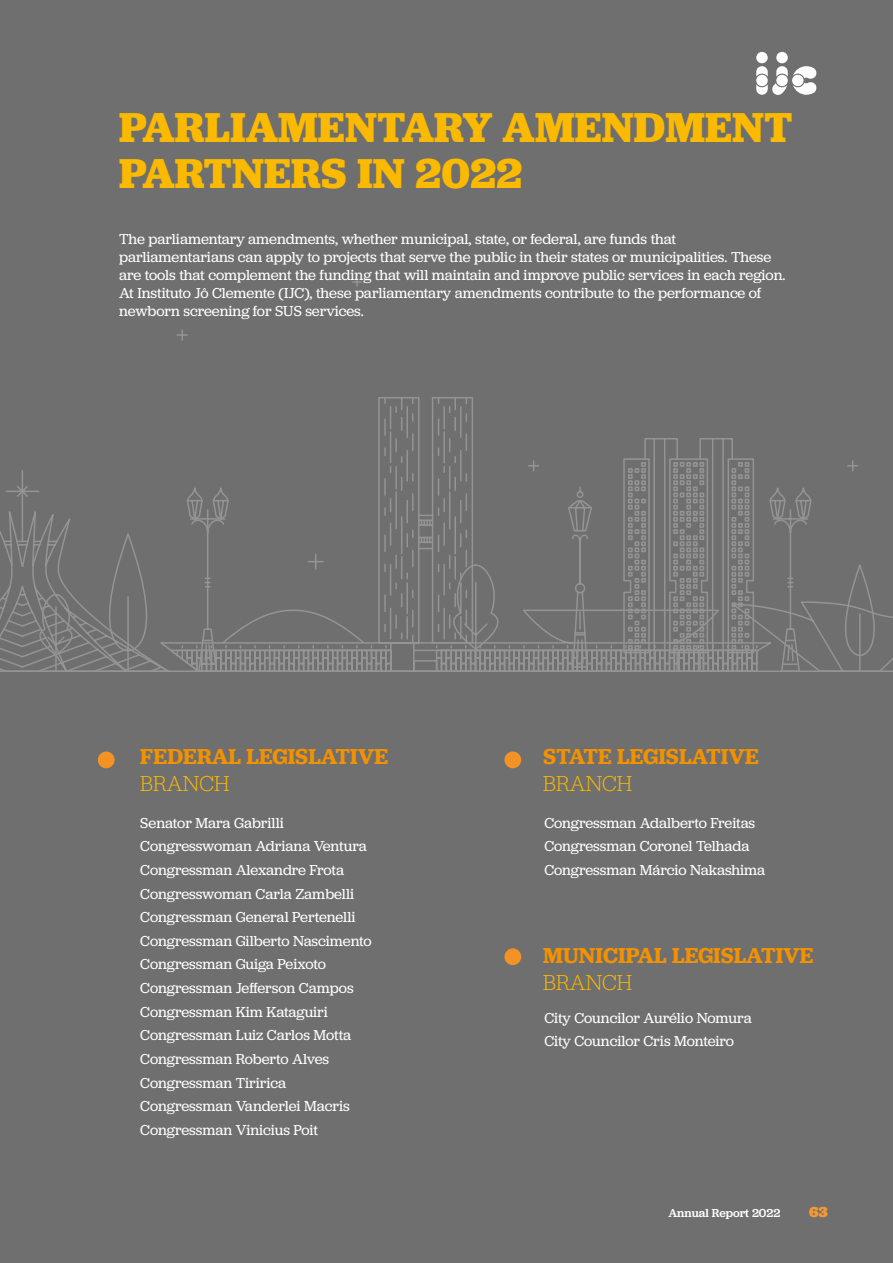
<style>
.page{position:relative;width:893px;height:1263px;background:#706f6f}
.page>*{position:absolute;margin:0;border:0;box-sizing:border-box;transform-origin:0 0}
.t1{font:700 43.5px/46.5px "Jubilat";color:#fbba00}
.t2{font:600 22.5px "Jubilat";color:#f39200}
.t3{font:300 22.5px "Jubilat";color:#fbba00}
.t4{font:15px/23.7px "Jubilat";letter-spacing:-.005em;color:#fff}
.t5{font:900 15px "Jubilat";color:#f49931}
.t6{font:500 12px "Jubilat";color:#fff}
</style>
<div class="page">
<svg style="left:177px;top:330px;width:10px;height:10px"></svg>
<svg style="left:353px;top:278px;width:8px;height:8px"></svg>
<svg style="left:186px;top:397px;width:406px;height:198px"></svg>
<svg style="left:170px;top:595px;width:452px;height:77px"></svg>
<svg style="left:622px;top:438px;width:271px;height:234px"></svg>
<svg style="left:170px;top:564px;width:342px;height:93px"></svg>
<svg style="left:463px;top:581px;width:26px;height:91px"></svg>
<svg style="left:0;top:470px;width:170px;height:202px"></svg>
<div style="left:98px;top:751px;width:17px;height:17px;background:#f39325;border-radius:50%"></div>
<div style="left:504px;top:751px;width:17px;height:17px;background:#f39325;border-radius:50%"></div>
<div style="left:504px;top:948px;width:17px;height:17px;background:#f39325;border-radius:50%"></div>
<svg style="left:756px;top:66px;width:61px;height:29px"></svg>
<div style="left:776px;top:52px;width:12px;height:11px;background:#fff;border-radius:50%"></div>
<div style="left:756px;top:52px;width:12px;height:11px;background:#fff;border-radius:50%"></div>
<h1 class="t1" style="left:119px;top:103px;width:675px">PARLIAMENTARY AMENDMENT<br>PARTNERS IN 2022</h1>
<p class="t4" style="left:119px;top:230px;width:668px;line-height:18px">The parliamentary amendments, whether municipal, state, or federal, are funds that parliamentarians can apply to projects that serve the public in their states or municipalities. These are tools that complement the funding that will maintain and improve public services in each region.<br>At Instituto Jô Clemente (IJC), these parliamentary amendments contribute to the performance of newborn screening for SUS services.</p>
<h2 class="t2" style="left:140px;top:742px;width:249px">FEDERAL LEGISLATIVE</h2>
<h2 class="t3" style="left:140px;top:770px;width:91px">BRANCH</h2>
<h2 class="t2" style="left:543px;top:742px;width:217px">STATE LEGISLATIVE</h2>
<h2 class="t3" style="left:543px;top:770px;width:91px">BRANCH</h2>
<p class="t4" style="left:140px;top:810px;width:233px">Senator Mara Gabrilli<br>Congresswoman Adriana Ventura<br>Congressman Alexandre Frota<br>Congresswoman Carla Zambelli<br>Congressman General Pertenelli<br>Congressman Gilberto Nascimento<br>Congressman Guiga Peixoto<br>Congressman Jefferson Campos<br>Congressman Kim Kataguiri<br>Congressman Luiz Carlos Motta<br>Congressman Roberto Alves<br>Congressman Tiririca<br>Congressman Vanderlei Macris<br>Congressman Vinicius Poit</p>
<p class="t4" style="left:544px;top:810px;width:222px">Congressman Adalberto Freitas<br>Congressman Coronel Telhada<br>Congressman Márcio Nakashima</p>
<h2 class="t2" style="left:543px;top:941px;width:272px">MUNICIPAL LEGISLATIVE</h2>
<h2 class="t3" style="left:543px;top:968px;width:91px">BRANCH</h2>
<p class="t4" style="left:544px;top:1006px;width:209px;line-height:22.5px">City Councilor Aurélio Nomura<br>City Councilor Cris Monteiro</p>
<p class="t6" style="left:669px;top:1205px;width:113px">Annual Report 2022</p>
<p class="t5" style="left:809px;top:1202px;width:20px">63</p>
</div>
